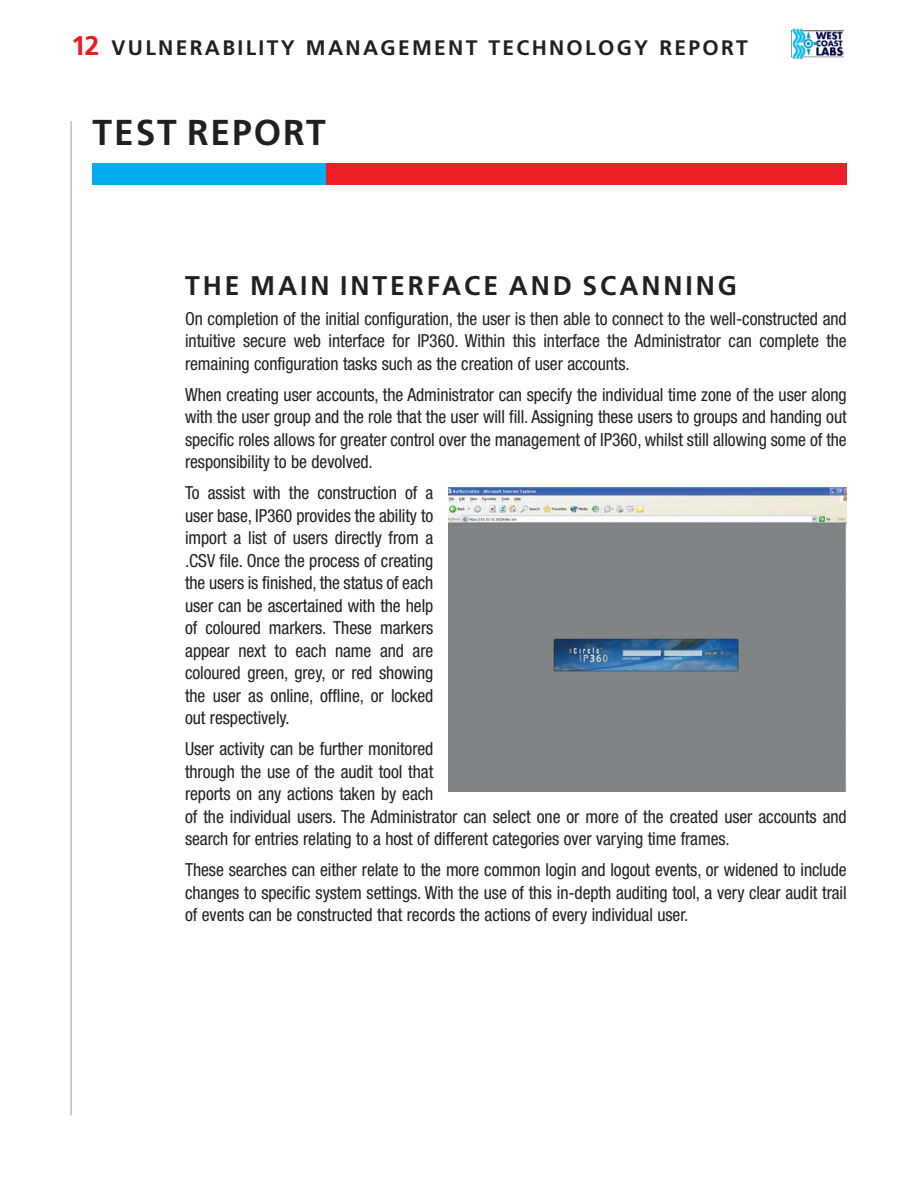
<style>
.page{position:relative;width:918px;height:1188px;background:#fff}
.page>*{position:absolute;margin:0;border:0;box-sizing:border-box;transform-origin:0 0}
.t1{font:700 36px "Frutiger";letter-spacing:.055em;color:#231f20}
.t2{font:700 27px "Frutiger";letter-spacing:.11em;color:#231f20}
.t3{font:700 21px "Frutiger";letter-spacing:.11em;color:#231f20}
.t4{font:condensed 18px/22.5px "Helvetica Neue";letter-spacing:-.005em;color:#231f20;text-align:justify}
.s1{font-size:27px;color:#ed1c24}
</style>
<div class="page">
<img style="left:792px;top:29px;width:51px;height:29px">
<div style="left:93px;top:164px;width:754px;height:21px;background:#ed1e25"></div>
<div style="left:93px;top:164px;width:233px;height:21px;background:#00aeef"></div>
<hr style="left:71px;top:121px;width:1px;height:994px;background:#bbbdc0">
<img style="left:448px;top:487px;width:399px;height:305px">
<p class="t3" style="left:71px;top:39px;width:678px"><span class="s1">12</span> VULNERABILITY MANAGEMENT TECHNOLOGY REPORT</p>
<h1 class="t1" style="left:93px;top:118px;width:235px">TEST REPORT</h1>
<h2 class="t2" style="left:185px;top:275px;width:553px">THE MAIN INTERFACE AND SCANNING</h2>
<p class="t4" style="left:185px;top:309px;width:663px">On completion of the initial configuration, the user is then able to connect to the well-constructed and intuitive secure web interface for IP360. Within this interface the Administrator can complete the remaining configuration tasks such as the creation of user accounts.</p>
<p class="t4" style="left:185px;top:385px;width:663px">When creating user accounts, the Administrator can specify the individual time zone of the user along with the user group and the role that the user will fill. Assigning these users to groups and handing out specific roles allows for greater control over the management of IP360, whilst still allowing some of the responsibility to be devolved.</p>
<p class="t4" style="left:185px;top:483px;width:250px">To assist with the construction of a user base, IP360 provides the ability to import a list of users directly from a .CSV file. Once the process of creating the users is finished, the status of each user can be ascertained with the help of coloured markers. These markers appear next to each name and are coloured green, grey, or red showing the user as online, offline, or locked out respectively.</p>
<p class="t4" style="left:185px;top:739px;width:663px;text-align:left">User activity can be further monitored<br>through the use of the audit tool that<br>reports on any actions taken by each<br>of the individual users. The Administrator can select one or more of the created user accounts and search for entries relating to a host of different categories over varying time frames.</p>
<p class="t4" style="left:185px;top:860px;width:663px">These searches can either relate to the more common login and logout events, or widened to include changes to specific system settings. With the use of this in-depth auditing tool, a very clear audit trail of events can be constructed that records the actions of every individual user.</p>
</div>
